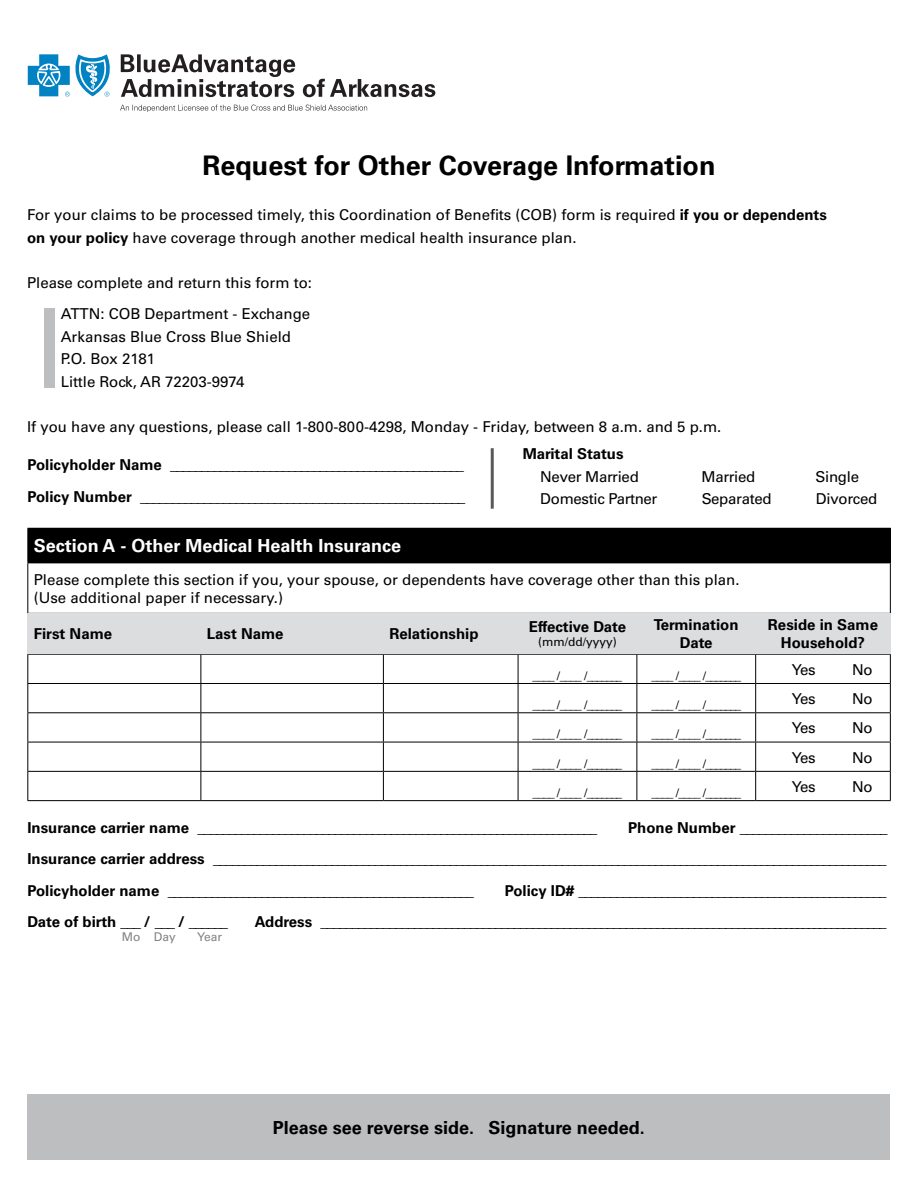
<style>
.page{position:relative;width:918px;height:1188px;background:#fff}
.page>*{position:absolute;margin:0;border:0;box-sizing:border-box;transform-origin:0 0}
.t1{font:700 27px "Univers LT Std";color:#000}
.t2{font:700 18px "Univers LT Std";color:#000}
.t3{font:700 18px "Univers LT Std";color:#fff}
.t4{font:700 15px/18px "Univers LT Std";color:#000;text-align:center}
.t5{font:15px/22.5px "Univers LT Std";color:#000}
.t6{font:15px "Univers LT Std";letter-spacing:-.02em;color:#000}
.t7{font:12px "Univers LT Std";color:#000}
.t8{font:12px "Univers LT Std";color:#808285}
.s1{font-weight:700}
</style>
<div class="page">
<div style="left:44px;top:308px;width:11px;height:80px;background:#bcbec0"></div>
<hr style="left:491px;top:448px;width:3px;height:61px;background:#58595b">
<div style="left:28px;top:528px;width:862px;height:35px;background:#000"></div>
<hr style="left:27px;top:528px;width:174px;height:1px;background:#000">
<hr style="left:27px;top:529px;width:1px;height:34px;background:#000">
<hr style="left:756px;top:528px;width:135px;height:1px;background:#000">
<hr style="left:890px;top:529px;width:1px;height:34px;background:#000">
<hr style="left:27px;top:563px;width:174px;height:1px;background:#000">
<hr style="left:27px;top:563px;width:1px;height:50px;background:#000">
<hr style="left:201px;top:563px;width:182px;height:1px;background:#000">
<hr style="left:383px;top:563px;width:135px;height:1px;background:#000">
<hr style="left:518px;top:563px;width:119px;height:1px;background:#000">
<hr style="left:637px;top:563px;width:119px;height:1px;background:#000">
<hr style="left:756px;top:563px;width:135px;height:1px;background:#000">
<hr style="left:890px;top:563px;width:1px;height:50px;background:#000">
<hr style="left:27px;top:613px;width:174px;height:1px;background:#000">
<hr style="left:27px;top:614px;width:1px;height:40px;background:#000">
<hr style="left:756px;top:613px;width:135px;height:1px;background:#000">
<hr style="left:890px;top:614px;width:1px;height:40px;background:#000">
<hr style="left:27px;top:654px;width:174px;height:1px;background:#000">
<hr style="left:201px;top:654px;width:182px;height:1px;background:#000">
<hr style="left:383px;top:654px;width:135px;height:1px;background:#000">
<hr style="left:518px;top:654px;width:119px;height:1px;background:#000">
<hr style="left:637px;top:654px;width:119px;height:1px;background:#000">
<hr style="left:756px;top:654px;width:135px;height:1px;background:#000">
<hr style="left:27px;top:683px;width:174px;height:1px;background:#000">
<hr style="left:201px;top:683px;width:182px;height:1px;background:#000">
<hr style="left:383px;top:683px;width:135px;height:1px;background:#000">
<hr style="left:518px;top:683px;width:119px;height:1px;background:#000">
<hr style="left:637px;top:683px;width:119px;height:1px;background:#000">
<hr style="left:756px;top:683px;width:135px;height:1px;background:#000">
<hr style="left:27px;top:712px;width:174px;height:1px;background:#000">
<hr style="left:201px;top:712px;width:182px;height:1px;background:#000">
<hr style="left:383px;top:712px;width:135px;height:1px;background:#000">
<hr style="left:518px;top:712px;width:119px;height:1px;background:#000">
<hr style="left:637px;top:712px;width:119px;height:1px;background:#000">
<hr style="left:756px;top:712px;width:135px;height:1px;background:#000">
<hr style="left:27px;top:742px;width:174px;height:1px;background:#000">
<hr style="left:201px;top:742px;width:182px;height:1px;background:#000">
<hr style="left:383px;top:742px;width:135px;height:1px;background:#000">
<hr style="left:518px;top:742px;width:119px;height:1px;background:#000">
<hr style="left:637px;top:742px;width:119px;height:1px;background:#000">
<hr style="left:756px;top:742px;width:135px;height:1px;background:#000">
<hr style="left:27px;top:771px;width:174px;height:1px;background:#000">
<svg style="left:27px;top:655px;width:1px;height:145px"></svg>
<hr style="left:201px;top:771px;width:182px;height:1px;background:#000">
<svg style="left:201px;top:655px;width:1px;height:145px"></svg>
<hr style="left:383px;top:771px;width:135px;height:1px;background:#000">
<svg style="left:383px;top:655px;width:1px;height:145px"></svg>
<hr style="left:518px;top:771px;width:119px;height:1px;background:#000">
<svg style="left:518px;top:655px;width:1px;height:145px"></svg>
<hr style="left:637px;top:771px;width:119px;height:1px;background:#000">
<svg style="left:637px;top:655px;width:1px;height:145px"></svg>
<hr style="left:756px;top:771px;width:135px;height:1px;background:#000">
<svg style="left:755px;top:655px;width:1px;height:145px"></svg>
<svg style="left:890px;top:655px;width:1px;height:145px"></svg>
<hr style="left:27px;top:800px;width:174px;height:1px;background:#000">
<hr style="left:201px;top:800px;width:182px;height:1px;background:#000">
<hr style="left:383px;top:800px;width:135px;height:1px;background:#000">
<hr style="left:518px;top:800px;width:119px;height:1px;background:#000">
<hr style="left:637px;top:800px;width:119px;height:1px;background:#000">
<hr style="left:756px;top:800px;width:135px;height:1px;background:#000">
<div style="left:28px;top:1094px;width:862px;height:66px;background:#bcbec0"></div>
<div style="left:28px;top:613px;width:173px;height:41px;background:#dcddde"></div>
<div style="left:201px;top:613px;width:182px;height:41px;background:#dcddde"></div>
<div style="left:383px;top:613px;width:135px;height:41px;background:#dcddde"></div>
<div style="left:518px;top:613px;width:119px;height:41px;background:#dcddde"></div>
<div style="left:637px;top:613px;width:119px;height:41px;background:#dcddde"></div>
<div style="left:756px;top:613px;width:134px;height:41px;background:#dcddde"></div>
<svg style="left:28px;top:54px;width:407px;height:43px"></svg>
<svg style="left:120px;top:105px;width:247px;height:7px"></svg>
<h1 class="t1" style="left:202px;top:149px;width:515px">Request for Other Coverage Information</h1>
<p class="t5" style="left:27px;top:204px;width:801px">For your claims to be processed timely, this Coordination of Benefits (COB) form is required <span class="s1">if you or dependents on your policy</span> have coverage through another medical health insurance plan.</p>
<p class="t5" style="left:27px;top:271px;width:287px">Please complete and return this form to:</p>
<p class="t5" style="left:61px;top:303px;width:251px">ATTN: COB Department - Exchange<br>Arkansas Blue Cross Blue Shield</p>
<p class="t5" style="left:61px;top:348px;width:185px">P.O. Box 2181<br>Little Rock, AR 72203-9974</p>
<p class="t5" style="left:27px;top:415px;width:696px">If you have any questions, please call 1-800-800-4298, Monday - Friday, between 8 a.m. and 5 p.m.</p>
<p class="t4" style="left:523px;top:445px;width:102px">Marital Status</p>
<p class="t4" style="left:27px;top:456px;width:438px">Policyholder Name _______________________________________________</p>
<p class="t6" style="left:540px;top:467px;width:100px">Never Married</p>
<p class="t6" style="left:702px;top:467px;width:55px">Married</p>
<p class="t5" style="left:816px;top:465px;width:45px">Single</p>
<p class="t4" style="left:27px;top:488px;width:439px">Policy Number ___________________________________________________</p>
<p class="t6" style="left:540px;top:490px;width:119px">Domestic Partner</p>
<p class="t6" style="left:702px;top:490px;width:71px">Separated</p>
<p class="t6" style="left:816px;top:490px;width:63px">Divorced</p>
<p class="t3" style="left:34px;top:535px;width:369px">Section A - Other Medical Health Insurance</p>
<p class="t5" style="left:34px;top:570px;width:707px;line-height:18px">Please complete this section if you, your spouse, or dependents have coverage other than this plan. (Use additional paper if necessary.)</p>
<p class="t4" style="left:34px;top:625px;width:80px">First Name</p>
<p class="t4" style="left:207px;top:625px;width:78px">Last Name</p>
<p class="t4" style="left:389px;top:625px;width:91px">Relationship</p>
<p class="t4" style="left:654px;top:616px;width:86px">Termination<br>Date</p>
<p class="t4" style="left:768px;top:616px;width:112px">Reside in Same<br>Household?</p>
<p class="t4" style="left:529px;top:618px;width:99px">Effective Date</p>
<p class="t7" style="left:538px;top:635px;width:80px">(mm/dd/yyyy)</p>
<p class="t7" style="left:533px;top:668px;width:91px">____ /____ /_______</p>
<p class="t7" style="left:651px;top:668px;width:91px">____ /____ /_______</p>
<p class="t7" style="left:533px;top:698px;width:91px">____ /____ /_______</p>
<p class="t7" style="left:651px;top:698px;width:91px">____ /____ /_______</p>
<p class="t7" style="left:533px;top:727px;width:91px">____ /____ /_______</p>
<p class="t7" style="left:651px;top:727px;width:91px">____ /____ /_______</p>
<p class="t7" style="left:533px;top:756px;width:91px">____ /____ /_______</p>
<p class="t7" style="left:651px;top:756px;width:91px">____ /____ /_______</p>
<p class="t7" style="left:533px;top:786px;width:91px">____ /____ /_______</p>
<p class="t7" style="left:651px;top:786px;width:91px">____ /____ /_______</p>
<p class="t5" style="left:792px;top:658px;width:25px">Yes</p>
<p class="t5" style="left:852px;top:658px;width:22px">No</p>
<p class="t5" style="left:792px;top:688px;width:25px">Yes</p>
<p class="t5" style="left:852px;top:688px;width:22px">No</p>
<p class="t5" style="left:792px;top:717px;width:25px">Yes</p>
<p class="t5" style="left:852px;top:717px;width:22px">No</p>
<p class="t5" style="left:792px;top:746px;width:25px">Yes</p>
<p class="t5" style="left:852px;top:746px;width:22px">No</p>
<p class="t5" style="left:792px;top:775px;width:25px">Yes</p>
<p class="t5" style="left:852px;top:775px;width:22px">No</p>
<p class="t4" style="left:27px;top:819px;width:571px">Insurance carrier name ________________________________________________________________</p>
<p class="t4" style="left:27px;top:812px;width:862px;line-height:31.5px;text-align:justify;text-indent:601px">Phone Number _______________________ Insurance carrier address ____________________________________________________________________________________________________________ Policyholder name _________________________________________________</p>
<p class="t4" style="left:505px;top:882px;width:383px">Policy ID# _________________________________________________</p>
<p class="t4" style="left:27px;top:913px;width:202px">Date of birth ___ / ___ / ______</p>
<p class="t4" style="left:255px;top:913px;width:634px">Address ____________________________________________________________________________________________</p>
<p class="t8" style="left:122px;top:929px;width:56px">Mo Day</p>
<p class="t8" style="left:197px;top:929px;width:26px">Year</p>
<p class="t2" style="left:273px;top:1117px;width:374px">Please see reverse side. Signature needed.</p>
</div>
